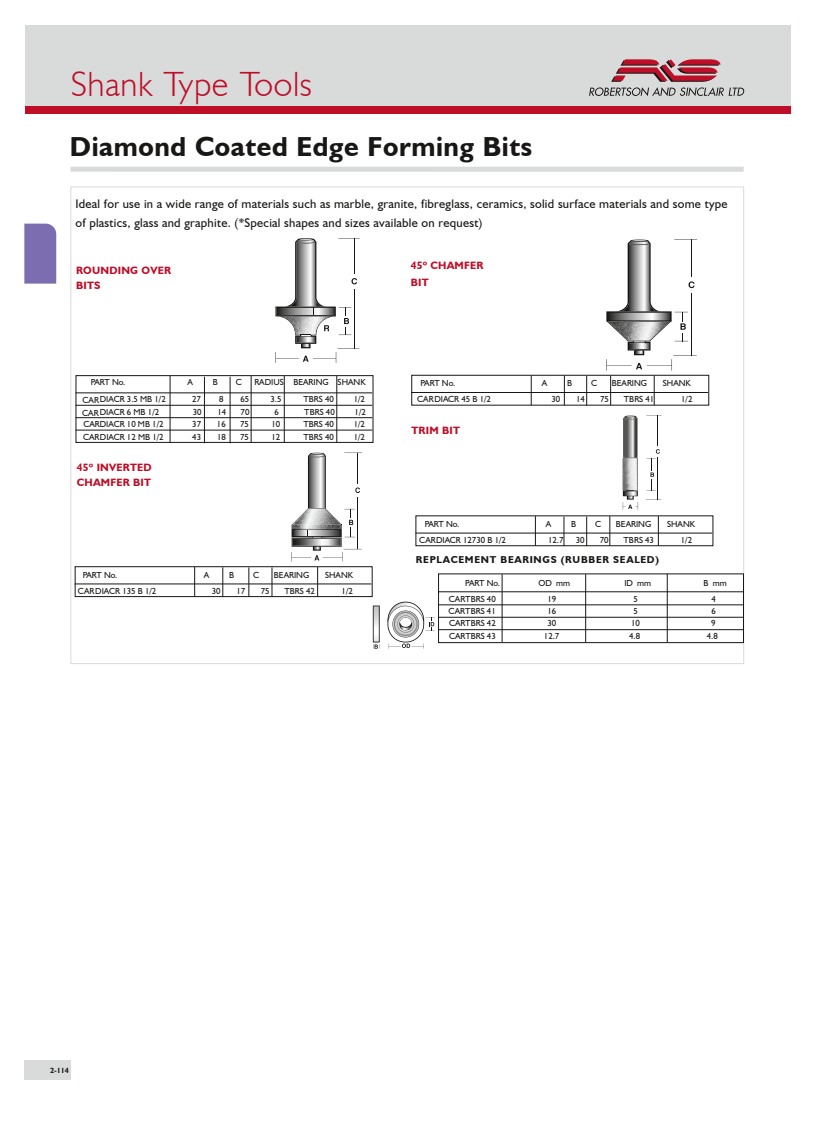
<style>
.page{position:relative;width:815px;height:1124px;background:#fff}
.page>*{position:absolute;margin:0;border:0;box-sizing:border-box;transform-origin:0 0}
.t1{font:300 35px "Humanist 521 BT";letter-spacing:.02em;color:#be0e28}
.t2{font:700 27.5px "Humanist 521 BT";letter-spacing:.02em;color:#181716}
.t3{font:12.5px/18.8px "Humanist 521 BT";letter-spacing:.02em;color:#181716}
.t4{font:700 10.62px/15px "Humanist 521 BT";letter-spacing:.02em;color:#be0e28}
.t5{font:700 10px "Humanist 521 BT";letter-spacing:.075em;color:#181716}
.t6{font:8.75px "Humanist 521 BT";color:#181716}
.t7{font:700 7.5px "Humanist 521 BT";color:#181716}
</style>
<div class="page">
<div style="left:25px;top:25px;width:765px;height:81px;background:#d9dada"></div>
<div style="left:25px;top:106px;width:765px;height:7px;background:#be0e28"></div>
<svg style="left:589px;top:59px;width:156px;height:37px"></svg>
<div style="left:70px;top:167px;width:674px;height:5px;background:#d9dada"></div>
<div style="left:76px;top:375px;width:297px;height:67px;border:1px solid #181716"></div>
<hr style="left:251px;top:376px;width:1px;height:66px;background:#181716">
<hr style="left:230px;top:376px;width:1px;height:67px;background:#181716">
<hr style="left:204px;top:376px;width:1px;height:67px;background:#181716">
<hr style="left:170px;top:376px;width:1px;height:66px;background:#181716">
<hr style="left:284px;top:376px;width:1px;height:66px;background:#181716">
<hr style="left:336px;top:376px;width:1px;height:66px;background:#181716">
<svg style="left:275px;top:238px;width:85px;height:125px"></svg>
<svg style="left:291px;top:452px;width:71px;height:109px"></svg>
<hr style="left:76px;top:392px;width:296px;height:1px;background:#181716">
<hr style="left:76px;top:405px;width:296px;height:1px;background:#181716">
<hr style="left:76px;top:417px;width:296px;height:1px;background:#181716">
<hr style="left:76px;top:429px;width:296px;height:1px;background:#181716">
<div style="left:411px;top:375px;width:298px;height:30px;border:1px solid #181716"></div>
<hr style="left:610px;top:375px;width:1px;height:30px;background:#181716">
<svg style="left:586px;top:376px;width:1px;height:29px"></svg>
<hr style="left:564px;top:375px;width:1px;height:30px;background:#181716">
<hr style="left:531px;top:375px;width:1px;height:30px;background:#181716">
<hr style="left:654px;top:375px;width:1px;height:30px;background:#181716">
<svg style="left:606px;top:239px;width:91px;height:131px"></svg>
<hr style="left:411px;top:392px;width:297px;height:1px;background:#181716">
<div style="left:75px;top:566px;width:297px;height:31px;border:1px solid #181716"></div>
<hr style="left:272px;top:567px;width:1px;height:30px;background:#181716">
<hr style="left:249px;top:567px;width:1px;height:30px;background:#181716">
<hr style="left:222px;top:567px;width:1px;height:30px;background:#181716">
<svg style="left:194px;top:567px;width:1px;height:29px"></svg>
<svg style="left:317px;top:567px;width:1px;height:29px"></svg>
<hr style="left:75px;top:583px;width:296px;height:1px;background:#181716">
<div style="left:416px;top:515px;width:297px;height:31px;border:1px solid #181716"></div>
<svg style="left:609px;top:516px;width:1px;height:29px"></svg>
<hr style="left:586px;top:516px;width:1px;height:30px;background:#181716">
<hr style="left:564px;top:516px;width:1px;height:30px;background:#181716">
<svg style="left:535px;top:516px;width:1px;height:29px"></svg>
<svg style="left:658px;top:516px;width:1px;height:29px"></svg>
<hr style="left:415px;top:532px;width:297px;height:1px;background:#181716">
<svg style="left:646px;top:415px;width:16px;height:1px"></svg>
<hr style="left:657px;top:415px;width:1px;height:31px;background:#181716">
<img style="left:623px;top:419px;width:14px;height:30px">
<svg style="left:623px;top:415px;width:15px;height:4px"></svg>
<svg style="left:623px;top:449px;width:38px;height:60px"></svg>
<svg style="left:373px;top:573px;width:371px;height:75px"></svg>
<div style="left:24px;top:223px;width:32px;height:60px;background:#7c6db0"></div>
<div style="left:24px;top:1060px;width:46px;height:20px;background:#d9dada"></div>
<h1 class="t1" style="left:71px;top:62px;width:243px">Shank Type Tools</h1>
<h2 class="t2" style="left:70px;top:129px;width:464px">Diamond Coated Edge Forming Bits</h2>
<h3 class="t3" style="left:75px;top:194px;width:654px">Ideal for use in a wide range of materials such as marble, granite, fibreglass, ceramics, solid surface materials and some type of plastics, glass and graphite. (*Special shapes and sizes available on request)</h3>
<p class="t4" style="left:76px;top:263px;width:97px">ROUNDING OVER<br>BITS</p>
<p class="t6" style="left:91px;top:377px;width:36px">PART No.</p>
<p class="t6" style="left:188px;top:377px;width:7px">A</p>
<p class="t6" style="left:213px;top:377px;width:7px">B</p>
<p class="t6" style="left:236px;top:377px;width:8px">C</p>
<p class="t6" style="left:254px;top:377px;width:113px">RADIUS BEARING SHANK</p>
<p class="t6" style="left:83px;top:394px;width:85px">CARDIACR 3.5 MB 1/2</p>
<p class="t6" style="left:192px;top:394px;width:10px">27</p>
<p class="t6" style="left:219px;top:394px;width:6px">8</p>
<p class="t6" style="left:240px;top:394px;width:10px">65</p>
<p class="t6" style="left:270px;top:394px;width:13px">3.5</p>
<p class="t6" style="left:303px;top:394px;width:32px">TBRS 40</p>
<p class="t6" style="left:354px;top:394px;width:13px">1/2</p>
<p class="t6" style="left:82px;top:406px;width:79px">CARDIACR 6 MB 1/2</p>
<p class="t6" style="left:193px;top:406px;width:10px">30</p>
<p class="t6" style="left:217px;top:406px;width:10px">14</p>
<p class="t6" style="left:241px;top:406px;width:10px">70</p>
<p class="t6" style="left:274px;top:406px;width:6px">6</p>
<p class="t6" style="left:304px;top:406px;width:32px">TBRS 40</p>
<p class="t6" style="left:355px;top:406px;width:13px">1/2</p>
<p class="t6" style="left:83px;top:419px;width:82px">CARDIACR 10 MB 1/2</p>
<p class="t6" style="left:192px;top:419px;width:10px">37</p>
<p class="t6" style="left:217px;top:419px;width:10px">16</p>
<p class="t6" style="left:240px;top:419px;width:10px">75</p>
<p class="t6" style="left:271px;top:419px;width:10px">10</p>
<p class="t6" style="left:303px;top:419px;width:32px">TBRS 40</p>
<p class="t6" style="left:354px;top:419px;width:13px">1/2</p>
<p class="t6" style="left:83px;top:431px;width:82px">CARDIACR 12 MB 1/2</p>
<p class="t6" style="left:192px;top:431px;width:10px">43</p>
<p class="t6" style="left:217px;top:431px;width:10px">18</p>
<p class="t6" style="left:240px;top:431px;width:10px">75</p>
<p class="t6" style="left:271px;top:431px;width:10px">12</p>
<p class="t6" style="left:303px;top:431px;width:32px">TBRS 40</p>
<p class="t6" style="left:354px;top:431px;width:13px">1/2</p>
<p class="t4" style="left:77px;top:460px;width:76px">45º INVERTED<br>CHAMFER BIT</p>
<p class="t6" style="left:83px;top:569px;width:36px">PART No.</p>
<p class="t6" style="left:204px;top:569px;width:7px">A</p>
<p class="t6" style="left:229px;top:569px;width:7px">B</p>
<p class="t6" style="left:253px;top:569px;width:8px">C</p>
<p class="t6" style="left:274px;top:569px;width:37px">BEARING</p>
<p class="t6" style="left:325px;top:569px;width:30px">SHANK</p>
<p class="t6" style="left:78px;top:585px;width:80px">CARDIACR 135 B 1/2</p>
<p class="t6" style="left:212px;top:585px;width:10px">30</p>
<p class="t6" style="left:237px;top:585px;width:10px">17</p>
<p class="t6" style="left:261px;top:585px;width:10px">75</p>
<p class="t6" style="left:284px;top:585px;width:32px">TBRS 42</p>
<p class="t6" style="left:342px;top:585px;width:13px">1/2</p>
<p class="t4" style="left:411px;top:257px;width:74px;line-height:16.8px">45º CHAMFER<br>BIT</p>
<p class="t6" style="left:421px;top:378px;width:36px">PART No.</p>
<p class="t6" style="left:542px;top:378px;width:7px">A</p>
<p class="t6" style="left:567px;top:378px;width:7px">B</p>
<p class="t6" style="left:591px;top:378px;width:8px">C</p>
<p class="t6" style="left:612px;top:378px;width:37px">BEARING</p>
<p class="t6" style="left:663px;top:378px;width:30px">SHANK</p>
<p class="t6" style="left:417px;top:394px;width:75px">CARDIACR 45 B 1/2</p>
<p class="t6" style="left:551px;top:394px;width:10px">30</p>
<p class="t6" style="left:576px;top:394px;width:10px">14</p>
<p class="t6" style="left:600px;top:394px;width:10px">75</p>
<p class="t6" style="left:624px;top:394px;width:32px">TBRS 41</p>
<p class="t6" style="left:681px;top:394px;width:13px">1/2</p>
<p class="t4" style="left:412px;top:422px;width:50px">TRIM BIT</p>
<p class="t6" style="left:425px;top:518px;width:36px">PART No.</p>
<p class="t6" style="left:546px;top:518px;width:7px">A</p>
<p class="t6" style="left:571px;top:518px;width:7px">B</p>
<p class="t6" style="left:595px;top:518px;width:8px">C</p>
<p class="t6" style="left:616px;top:518px;width:37px">BEARING</p>
<p class="t6" style="left:667px;top:518px;width:30px">SHANK</p>
<p class="t6" style="left:419px;top:534px;width:88px">CARDIACR 12730 B 1/2</p>
<p class="t6" style="left:548px;top:534px;width:17px">12.7</p>
<p class="t6" style="left:576px;top:534px;width:10px">30</p>
<p class="t6" style="left:600px;top:534px;width:10px">70</p>
<p class="t6" style="left:624px;top:534px;width:32px">TBRS 43</p>
<p class="t6" style="left:681px;top:534px;width:13px">1/2</p>
<p class="t5" style="left:416px;top:553px;width:245px">REPLACEMENT BEARINGS (RUBBER SEALED)</p>
<p class="t6" style="left:465px;top:577px;width:36px">PART No.</p>
<p class="t6" style="left:538px;top:577px;width:33px">OD mm</p>
<p class="t6" style="left:624px;top:577px;width:28px">ID mm</p>
<p class="t6" style="left:704px;top:577px;width:25px">B mm</p>
<p class="t6" style="left:449px;top:593px;width:48px">CARTBRS 40</p>
<p class="t6" style="left:548px;top:593px;width:10px">19</p>
<p class="t6" style="left:633px;top:593px;width:6px">5</p>
<p class="t6" style="left:712px;top:593px;width:6px">4</p>
<p class="t6" style="left:449px;top:605px;width:49px">CARTBRS 41</p>
<p class="t6" style="left:548px;top:605px;width:10px">16</p>
<p class="t6" style="left:633px;top:605px;width:6px">5</p>
<p class="t6" style="left:712px;top:605px;width:6px">6</p>
<p class="t6" style="left:449px;top:618px;width:48px">CARTBRS 42</p>
<p class="t6" style="left:548px;top:618px;width:10px">30</p>
<p class="t6" style="left:631px;top:618px;width:10px">10</p>
<p class="t6" style="left:711px;top:618px;width:6px">9</p>
<p class="t6" style="left:449px;top:630px;width:48px">CARTBRS 43</p>
<p class="t6" style="left:544px;top:630px;width:17px">12.7</p>
<p class="t6" style="left:629px;top:630px;width:13px">4.8</p>
<p class="t6" style="left:707px;top:630px;width:13px">4.8</p>
<p class="t7" style="left:50px;top:1065px;width:20px">2-114</p>
</div>
